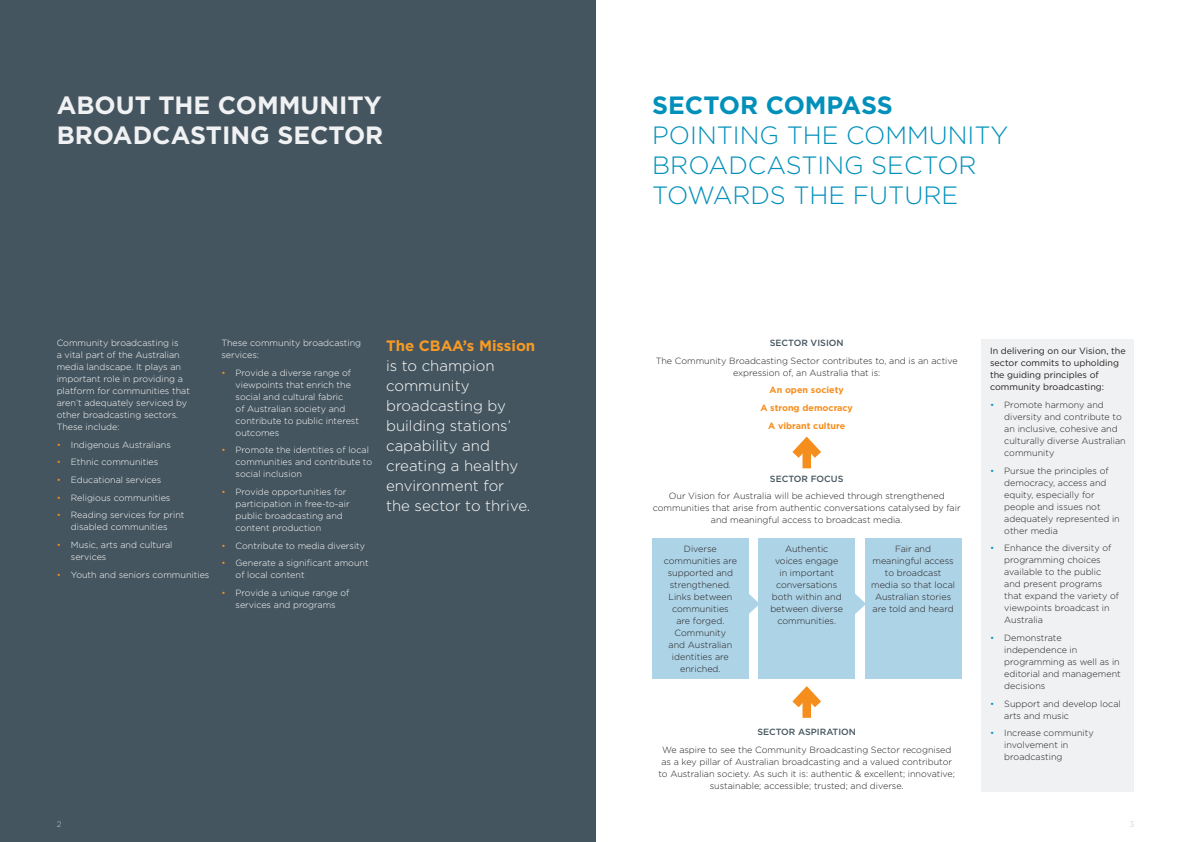
<style>
.page{position:relative;width:1191px;height:842px;background:#fff}
.page>*{position:absolute;margin:0;border:0;box-sizing:border-box;transform-origin:0 0}
.t1{font:300 25px/30px "Gotham";color:#0090ba}
.t2{font:700 25px/30px "Gotham";color:#f0f1f2}
.t3{font:700 25px "Gotham";color:#0090ba}
.t4{font:300 15px/20px "Gotham";color:#fff}
.t5{font:700 15px "Gotham";color:#f89b24}
.t6{font:300 9px/12px "Gotham";color:#231f20;text-align:center}
.t7{font:300 9px/12px "Gotham";color:#fff}
.t8{font:9px/12px "Gotham";color:#231f20}
.t9{font:700 9px/17.7px "Gotham";color:#f68e1e;text-align:center}
.t10{font:500 9px "Gotham";color:#45555f}
.t11{font:300 8px "Gotham";color:#cac7c6}
.s1{color:#f68e1e}
.s2{color:#0090ba}
</style>
<div class="page">
<div style="left:0;top:0;width:595px;height:842px;background:#45555f"></div>
<div style="left:981px;top:339px;width:153px;height:452px;background:#f0f1f2"></div>
<div style="left:652px;top:539px;width:96px;height:140px;background:#add3e6"></div>
<div style="left:758px;top:539px;width:97px;height:140px;background:#add3e6"></div>
<div style="left:865px;top:539px;width:96px;height:140px;background:#add3e6"></div>
<div style="left:802px;top:443px;width:9px;height:25px;background:#f68e1e"></div>
<svg style="left:792px;top:436px;width:29px;height:31px"></svg>
<div style="left:802px;top:692px;width:9px;height:26px;background:#f68e1e"></div>
<svg style="left:792px;top:686px;width:29px;height:30px"></svg>
<svg style="left:748px;top:593px;width:10px;height:22px"></svg>
<svg style="left:855px;top:594px;width:10px;height:20px"></svg>
<h1 class="t2" style="left:57px;top:90px;width:328px">ABOUT THE COMMUNITY<br>BROADCASTING SECTOR</h1>
<h1 class="t3" style="left:652px;top:89px;width:242px">SECTOR COMPASS</h1>
<h1 class="t1" style="left:652px;top:120px;width:358px">POINTING THE COMMUNITY<br>BROADCASTING SECTOR<br>TOWARDS THE FUTURE</h1>
<p class="t7" style="left:57px;top:337px;width:135px">Community broadcasting is<br>a vital part of the Australian media landscape. It plays an important role in providing a platform for communities that aren’t adequately serviced by other broadcasting sectors.<br>These include:</p>
<p class="t7" style="left:57px;top:438px;width:116px"><span class="s1">•</span> Indigenous Australians</p>
<p class="t7" style="left:57px;top:456px;width:103px"><span class="s1">•</span> Ethnic communities</p>
<p class="t7" style="left:57px;top:473px;width:106px"><span class="s1">•</span> Educational services</p>
<p class="t7" style="left:57px;top:491px;width:115px"><span class="s1">•</span> Religious communities</p>
<p class="t7" style="left:57px;top:509px;width:129px;text-align:center"><span class="s1">•</span> Reading services for print disabled communities</p>
<p class="t7" style="left:71px;top:538px;width:103px;text-indent:-14px"><span class="s1">•</span> Music, arts and cultural services</p>
<p class="t7" style="left:57px;top:568px;width:154px"><span class="s1">•</span> Youth and seniors communities</p>
<p class="t7" style="left:221px;top:336px;width:141px">These community broadcasting services:</p>
<p class="t7" style="left:235px;top:366px;width:125px;text-indent:-14px"><span class="s1">•</span> Provide a diverse range of viewpoints that enrich the social and cultural fabric<br>of Australian society and contribute to public interest outcomes</p>
<p class="t7" style="left:235px;top:444px;width:138px;text-indent:-14px"><span class="s1">•</span> Promote the identities of local communities and contribute to social inclusion</p>
<p class="t7" style="left:235px;top:485px;width:115px;text-indent:-14px"><span class="s1">•</span> Provide opportunities for participation in free-to-air public broadcasting and content production</p>
<p class="t7" style="left:221px;top:539px;width:145px"><span class="s1">•</span> Contribute to media diversity</p>
<p class="t7" style="left:235px;top:557px;width:135px;text-indent:-14px"><span class="s1">•</span> Generate a significant amount of local content</p>
<p class="t7" style="left:221px;top:586px;width:129px;text-align:center"><span class="s1">•</span> Provide a unique range of services and programs</p>
<h2 class="t5" style="left:386px;top:335px;width:151px">The CBAA’s Mission</h2>
<h2 class="t4" style="left:386px;top:355px;width:146px">is to champion community broadcasting by building stations’ capability and creating a healthy environment for the sector to thrive.</h2>
<p class="t10" style="left:770px;top:337px;width:75px">SECTOR VISION</p>
<p class="t6" style="left:656px;top:354px;width:303px">The Community Broadcasting Sector contributes to, and is an active expression of, an Australia that is:</p>
<p class="t9" style="left:760px;top:381px;width:94px">An open society<br>A strong democracy<br>A vibrant culture</p>
<p class="t10" style="left:770px;top:473px;width:75px">SECTOR FOCUS</p>
<p class="t6" style="left:653px;top:490px;width:309px">Our Vision for Australia will be achieved through strengthened communities that arise from authentic conversations catalysed by fair and meaningful access to broadcast media.</p>
<p class="t6" style="left:664px;top:543px;width:75px">Diverse communities are supported and strengthened.<br>Links between communities<br>are forged.<br>Community<br>and Australian identities are enriched.</p>
<p class="t6" style="left:770px;top:542px;width:74px">Authentic voices engage in important conversations both within and between diverse communities.</p>
<p class="t6" style="left:871px;top:542px;width:85px">Fair and meaningful access to broadcast media so that local<br>Australian stories are told and heard</p>
<p class="t10" style="left:757px;top:726px;width:100px">SECTOR ASPIRATION</p>
<p class="t6" style="left:658px;top:744px;width:298px">We aspire to see the Community Broadcasting Sector recognised as a key pillar of Australian broadcasting and a valued contributor to Australian society. As such it is: authentic &amp; excellent; innovative; sustainable; accessible; trusted; and diverse.</p>
<p class="t8" style="left:990px;top:345px;width:137px">In delivering on our Vision, the sector commits to upholding the guiding principles of community broadcasting:</p>
<p class="t6" style="left:1004px;top:399px;width:123px;text-align:left;text-indent:-14px"><span class="s2">•</span> Promote harmony and diversity and contribute to an inclusive, cohesive and culturally diverse Australian community</p>
<p class="t6" style="left:1004px;top:464px;width:117px;text-align:left;text-indent:-14px"><span class="s2">•</span> Pursue the principles of democracy, access and equity, especially for people and issues not adequately represented in other media</p>
<p class="t6" style="left:1004px;top:542px;width:116px;text-align:left;text-indent:-14px"><span class="s2">•</span> Enhance the diversity of programming choices available to the public and present programs that expand the variety of viewpoints broadcast in<br>Australia</p>
<p class="t6" style="left:1004px;top:632px;width:118px;text-align:left;text-indent:-14px"><span class="s2">•</span> Demonstrate independence in programming as well as in editorial and management decisions</p>
<p class="t6" style="left:1004px;top:697px;width:118px;text-align:left;text-indent:-14px"><span class="s2">•</span> Support and develop local arts and music</p>
<p class="t6" style="left:1004px;top:727px;width:91px;text-align:left;text-indent:-14px"><span class="s2">•</span> Increase community involvement in broadcasting</p>
<p class="t11" style="left:57px;top:819px;width:6px">2</p>
<p class="t11" style="left:1129px;top:819px;width:6px">3</p>
</div>
